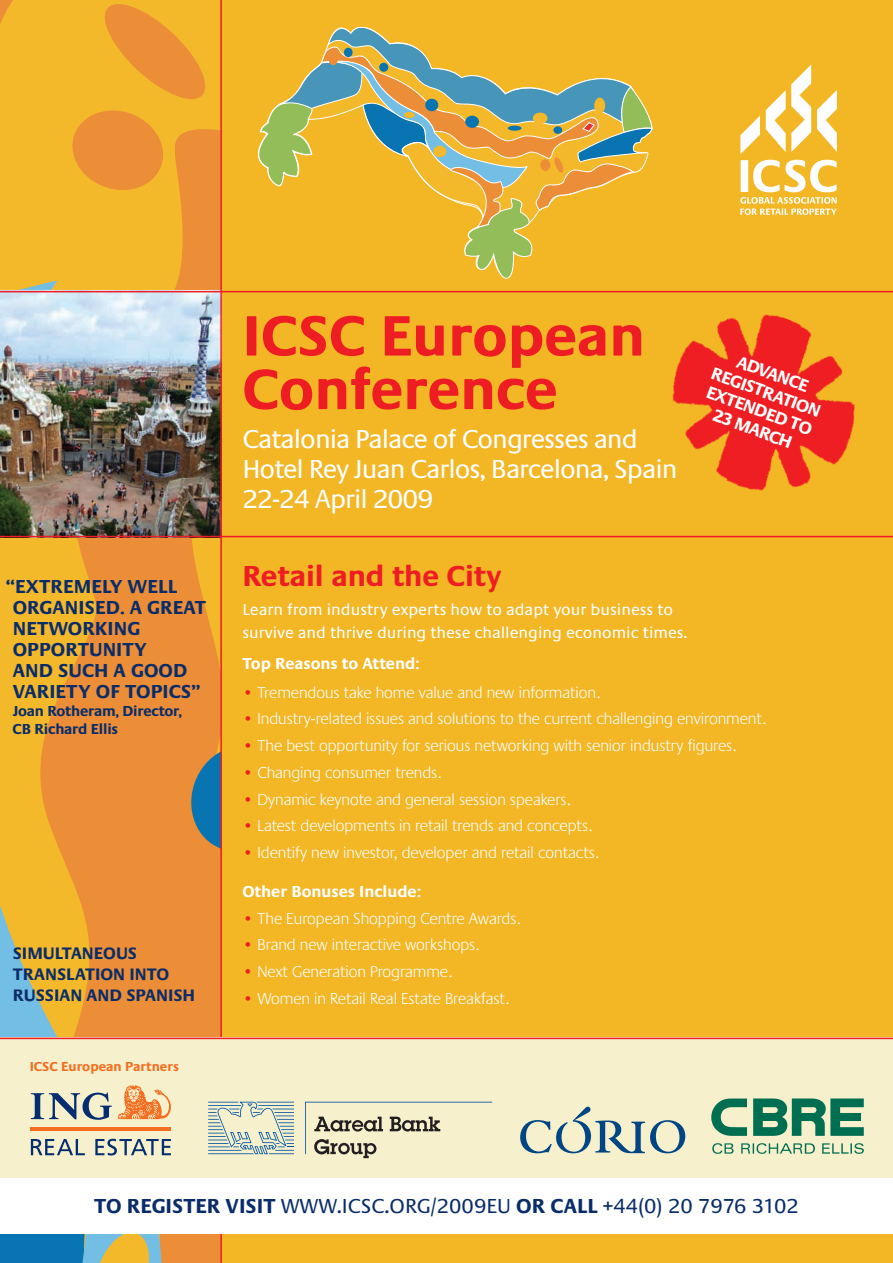
<style>
.page{position:relative;width:893px;height:1263px;background:#f3b625}
.page>*{position:absolute;margin:0;border:0;box-sizing:border-box;transform-origin:0 0}
.t1{font:700 59.1px/53.6px "Praxis EF";color:#ee1d23}
.t2{font:700 30px "Praxis EF";color:#ee1d23}
.t3{font:27px/30px "Praxis EF";letter-spacing:-.035em;color:#fff}
.t4{font:21px "Praxis EF";color:#0a2d6a}
.t5{font:700 19.5px/21px "Praxis EF";letter-spacing:.005em;color:#0a2d6a}
.t6{font:700 18px/19.5px "Praxis EF";color:#fff;text-align:center}
.t7{font:700 17.25px/21px "Praxis EF";color:#0a2d6a}
.t8{font:300 16.5px "Praxis EF";color:#fff}
.t9{font:16.5px/22.5px "Praxis EF";color:#fff}
.t10{font:700 16.5px "Praxis EF";color:#fff}
.t11{font:700 15px/18px "Praxis EF";letter-spacing:-.015em;color:#0a2d6a}
.t12{font:700 13.5px "Praxis EF";color:#f36e21}
.s1{color:#ee1d23}
.s2{font-weight:700}
</style>
<div class="page">
<svg style="left:55px;top:195px;width:165px;height:86px"></svg>
<svg style="left:0;top:281px;width:220px;height:982px;fill:#ec8d37"></svg>
<svg style="left:185px;top:739px;width:35px;height:118px"></svg>
<svg style="left:0;top:0;width:220px;height:195px"></svg>
<img style="left:0;top:292px;width:220px;height:244px">
<hr style="left:0;top:291px;width:893px;height:1px;background:#ee1d23">
<hr style="left:0;top:536px;width:893px;height:1px;background:#ee1d23">
<svg style="left:740px;top:116px;width:20px;height:38px"></svg>
<svg style="left:817px;top:90px;width:20px;height:62px"></svg>
<svg style="left:766px;top:64px;width:45px;height:88px"></svg>
<svg style="left:740px;top:160px;width:97px;height:55px"></svg>
<hr style="left:220px;top:0;width:2px;height:1263px;background:#ee1d23">
<div style="left:0;top:1177px;width:893px;height:56px;background:#fff"></div>
<svg style="left:258px;top:27px;width:395px;height:252px"></svg>
<div style="left:0;top:1037px;width:893px;height:141px;background:#f6f0cc"></div>
<svg style="left:0;top:990px;width:171px;height:273px"></svg>
<svg style="left:208px;top:1101px;width:86px;height:54px"></svg>
<svg style="left:305px;top:1102px;width:187px;height:56px"></svg>
<svg style="left:520px;top:1107px;width:165px;height:46px"></svg>
<svg style="left:711px;top:1098px;width:153px;height:56px"></svg>
<hr style="left:0;top:1038px;width:893px;height:1px;background:#ee1d23">
<img style="left:672px;top:314px;width:183px;height:177px">
<p class="t5" style="left:13px;top:575px;width:195px;text-indent:-7px">“EXTREMELY WELL<br>ORGANISED. A GREAT<br>NETWORKING<br>OPPORTUNITY<br>AND SUCH A GOOD<br>VARIETY OF TOPICS”</p>
<p class="t11" style="left:13px;top:701px;width:171px">Joan Rotheram, Director,<br>CB Richard Ellis</p>
<p class="t7" style="left:13px;top:943px;width:184px">SIMULTANEOUS<br>TRANSLATION INTO<br>RUSSIAN AND SPANISH</p>
<p class="t12" style="left:30px;top:1058px;width:151px">ICSC European Partners</p>
<h1 class="t1" style="left:242px;top:308px;width:404px">ICSC European<br>Conference</h1>
<h3 class="t3" style="left:242px;top:423px;width:437px">Catalonia Palace of Congresses and<br>Hotel Rey Juan Carlos, Barcelona, Spain<br>22-24 April 2009</h3>
<p class="t6" style="left:722px;top:345px;width:117px;rotate:20deg">ADVANCE<br>REGISTRATION<br>EXTENDED TO<br>23 MARCH</p>
<h2 class="t2" style="left:242px;top:558px;width:261px">Retail and the City</h2>
<p class="t9" style="left:242px;top:598px;width:447px">Learn from industry experts how to adapt your business to survive and thrive during these challenging economic times.</p>
<p class="t10" style="left:242px;top:653px;width:179px">Top Reasons to Attend:</p>
<p class="t8" style="left:242px;top:682px;width:359px"><span class="s1">•</span> Tremendous take home value and new information.</p>
<p class="t8" style="left:242px;top:709px;width:525px"><span class="s1">•</span> Industry-related issues and solutions to the current challenging environment.</p>
<p class="t8" style="left:242px;top:736px;width:496px"><span class="s1">•</span> The best opportunity for serious networking with senior industry figures.</p>
<p class="t8" style="left:242px;top:763px;width:201px"><span class="s1">•</span> Changing consumer trends.</p>
<p class="t8" style="left:242px;top:789px;width:330px"><span class="s1">•</span> Dynamic keynote and general session speakers.</p>
<p class="t8" style="left:242px;top:816px;width:351px"><span class="s1">•</span> Latest developments in retail trends and concepts.</p>
<p class="t8" style="left:242px;top:843px;width:358px"><span class="s1">•</span> Identify new investor, developer and retail contacts.</p>
<p class="t10" style="left:242px;top:881px;width:180px">Other Bonuses Include:</p>
<p class="t8" style="left:242px;top:908px;width:280px"><span class="s1">•</span> The European Shopping Centre Awards.</p>
<p class="t8" style="left:242px;top:935px;width:239px"><span class="s1">•</span> Brand new interactive workshops.</p>
<p class="t8" style="left:242px;top:962px;width:212px"><span class="s1">•</span> Next Generation Programme.</p>
<p class="t8" style="left:242px;top:988px;width:269px"><span class="s1">•</span> Women in Retail Real Estate Breakfast.</p>
<p class="t4" style="left:94px;top:1194px;width:706px"><span class="s2">TO REGISTER VISIT</span> WWW.ICSC.ORG/2009EU <span class="s2">OR CALL</span> +44(0) 20 7976 3102</p>
</div>
